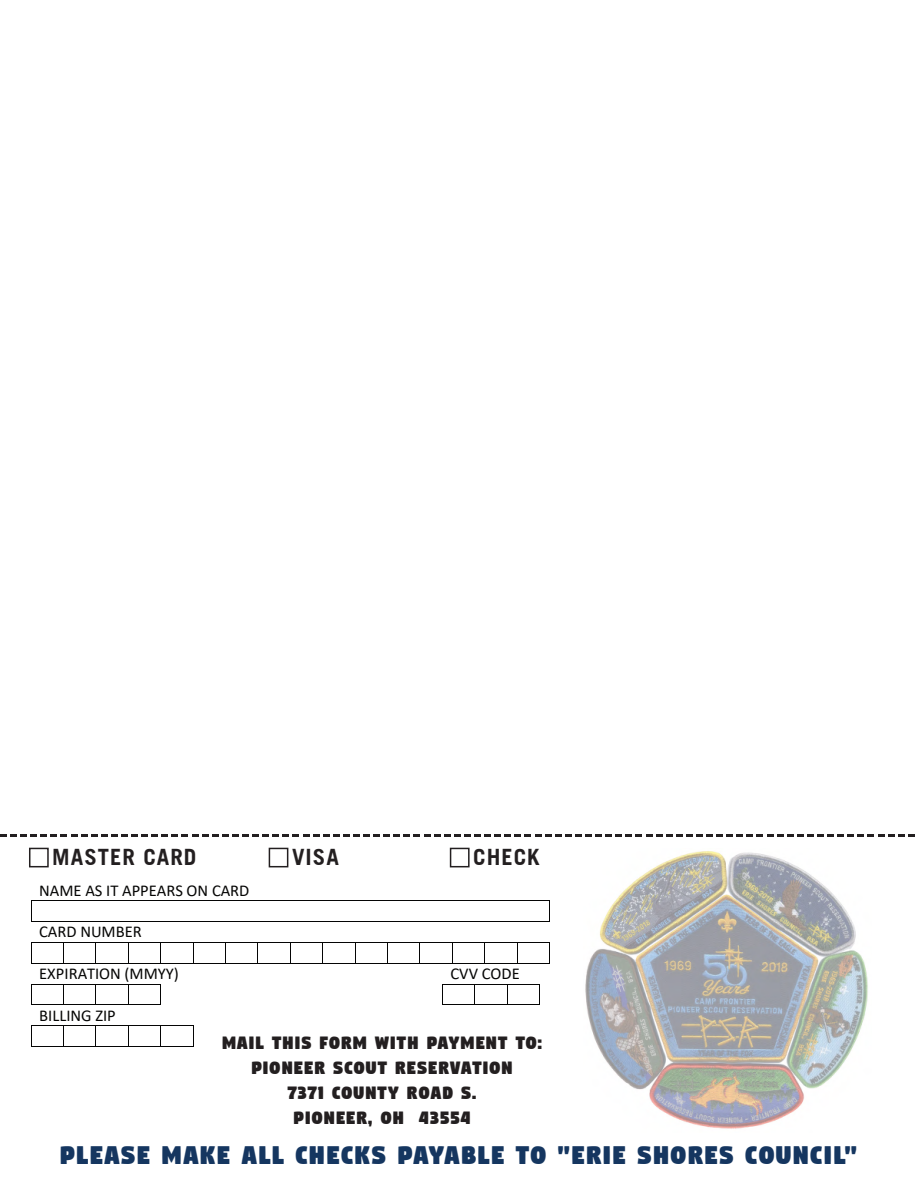
<style>
.page{position:relative;width:918px;height:1188px;background:#fff}
.page>*{position:absolute;margin:0;border:0;box-sizing:border-box;transform-origin:0 0}
.t1{font:30px "Digitalt";letter-spacing:.045em;color:#153660}
.t2{font:700 22.5px "Trade Gothic";letter-spacing:.045em;color:#231f20}
.t3{font:21px/25.2px "Digitalt";letter-spacing:.045em;color:#231f20;text-align:center}
.t4{font:16.5px "Calibri";color:#050504}
</style>
<div class="page">
<svg style="left:0;top:835px;width:915px;height:2px"></svg>
<hr style="left:32px;top:900px;width:517px;height:1px;background:#050504">
<svg style="left:31px;top:900px;width:1px;height:22px"></svg>
<hr style="left:32px;top:921px;width:517px;height:1px;background:#050504">
<svg style="left:549px;top:900px;width:1px;height:22px"></svg>
<hr style="left:32px;top:942px;width:31px;height:1px;background:#050504">
<hr style="left:64px;top:942px;width:32px;height:1px;background:#050504">
<hr style="left:96px;top:942px;width:32px;height:1px;background:#050504">
<hr style="left:129px;top:942px;width:31px;height:1px;background:#050504">
<hr style="left:161px;top:942px;width:32px;height:1px;background:#050504">
<hr style="left:193px;top:942px;width:32px;height:1px;background:#050504">
<hr style="left:226px;top:942px;width:32px;height:1px;background:#050504">
<hr style="left:258px;top:942px;width:32px;height:1px;background:#050504">
<hr style="left:291px;top:942px;width:31px;height:1px;background:#050504">
<hr style="left:323px;top:942px;width:32px;height:1px;background:#050504">
<hr style="left:355px;top:942px;width:32px;height:1px;background:#050504">
<hr style="left:388px;top:942px;width:32px;height:1px;background:#050504">
<hr style="left:453px;top:942px;width:31px;height:1px;background:#050504">
<hr style="left:485px;top:942px;width:32px;height:1px;background:#050504">
<hr style="left:517px;top:942px;width:32px;height:1px;background:#050504">
<svg style="left:31px;top:942px;width:1px;height:22px"></svg>
<hr style="left:32px;top:963px;width:31px;height:1px;background:#050504">
<svg style="left:63px;top:942px;width:1px;height:22px"></svg>
<hr style="left:64px;top:963px;width:32px;height:1px;background:#050504">
<hr style="left:96px;top:963px;width:32px;height:1px;background:#050504">
<svg style="left:128px;top:942px;width:1px;height:22px"></svg>
<hr style="left:129px;top:963px;width:31px;height:1px;background:#050504">
<svg style="left:160px;top:942px;width:1px;height:22px"></svg>
<hr style="left:161px;top:963px;width:32px;height:1px;background:#050504">
<svg style="left:193px;top:943px;width:1px;height:21px"></svg>
<hr style="left:194px;top:963px;width:31px;height:1px;background:#050504">
<svg style="left:225px;top:942px;width:1px;height:22px"></svg>
<hr style="left:226px;top:963px;width:32px;height:1px;background:#050504">
<hr style="left:258px;top:963px;width:32px;height:1px;background:#050504">
<svg style="left:290px;top:942px;width:1px;height:22px"></svg>
<hr style="left:291px;top:963px;width:31px;height:1px;background:#050504">
<svg style="left:322px;top:942px;width:1px;height:22px"></svg>
<hr style="left:323px;top:963px;width:32px;height:1px;background:#050504">
<svg style="left:355px;top:943px;width:1px;height:20px"></svg>
<hr style="left:355px;top:963px;width:32px;height:1px;background:#050504">
<svg style="left:387px;top:942px;width:1px;height:22px"></svg>
<hr style="left:388px;top:963px;width:32px;height:1px;background:#050504">
<svg style="left:420px;top:942px;width:33px;height:22px"></svg>
<hr style="left:453px;top:963px;width:31px;height:1px;background:#050504">
<svg style="left:484px;top:942px;width:1px;height:22px"></svg>
<hr style="left:485px;top:963px;width:32px;height:1px;background:#050504">
<svg style="left:517px;top:943px;width:1px;height:20px"></svg>
<hr style="left:517px;top:963px;width:32px;height:1px;background:#050504">
<svg style="left:549px;top:942px;width:1px;height:22px"></svg>
<hr style="left:32px;top:984px;width:31px;height:1px;background:#050504">
<hr style="left:64px;top:984px;width:32px;height:1px;background:#050504">
<hr style="left:96px;top:984px;width:32px;height:1px;background:#050504">
<hr style="left:129px;top:984px;width:31px;height:1px;background:#050504">
<hr style="left:443px;top:984px;width:31px;height:1px;background:#050504">
<hr style="left:475px;top:984px;width:32px;height:1px;background:#050504">
<hr style="left:508px;top:984px;width:31px;height:1px;background:#050504">
<svg style="left:31px;top:984px;width:1px;height:21px"></svg>
<hr style="left:32px;top:1005px;width:31px;height:1px;background:#050504">
<svg style="left:63px;top:984px;width:1px;height:21px"></svg>
<hr style="left:64px;top:1005px;width:32px;height:1px;background:#050504">
<hr style="left:96px;top:1005px;width:32px;height:1px;background:#050504">
<svg style="left:128px;top:984px;width:1px;height:21px"></svg>
<hr style="left:129px;top:1005px;width:31px;height:1px;background:#050504">
<svg style="left:160px;top:984px;width:1px;height:21px"></svg>
<svg style="left:442px;top:984px;width:2px;height:21px"></svg>
<hr style="left:443px;top:1005px;width:31px;height:1px;background:#050504">
<svg style="left:474px;top:984px;width:1px;height:21px"></svg>
<hr style="left:475px;top:1005px;width:32px;height:1px;background:#050504">
<svg style="left:507px;top:984px;width:1px;height:21px"></svg>
<hr style="left:508px;top:1005px;width:31px;height:1px;background:#050504">
<svg style="left:539px;top:984px;width:1px;height:21px"></svg>
<hr style="left:32px;top:1025px;width:31px;height:1px;background:#050504">
<hr style="left:64px;top:1025px;width:32px;height:1px;background:#050504">
<hr style="left:96px;top:1025px;width:32px;height:1px;background:#050504">
<hr style="left:129px;top:1025px;width:31px;height:1px;background:#050504">
<hr style="left:161px;top:1025px;width:32px;height:1px;background:#050504">
<svg style="left:31px;top:1025px;width:1px;height:22px"></svg>
<hr style="left:31px;top:1047px;width:32px;height:1px;background:#050504">
<svg style="left:63px;top:1025px;width:1px;height:22px"></svg>
<hr style="left:64px;top:1047px;width:32px;height:1px;background:#050504">
<hr style="left:96px;top:1047px;width:32px;height:1px;background:#050504">
<svg style="left:128px;top:1025px;width:1px;height:22px"></svg>
<hr style="left:129px;top:1047px;width:31px;height:1px;background:#050504">
<svg style="left:160px;top:1025px;width:1px;height:22px"></svg>
<hr style="left:161px;top:1047px;width:32px;height:1px;background:#050504">
<svg style="left:193px;top:1025px;width:1px;height:22px"></svg>
<div style="left:29px;top:848px;width:20px;height:19px;border:2px solid #231f20"></div>
<div style="left:269px;top:848px;width:19px;height:19px;border:2px solid #231f20"></div>
<div style="left:450px;top:848px;width:20px;height:19px;border:2px solid #231f20"></div>
<img style="left:585px;top:851px;width:283px;height:278px">
<p class="t2" style="left:52px;top:843px;width:146px">MASTER CARD</p>
<p class="t2" style="left:292px;top:843px;width:48px">VISA</p>
<p class="t2" style="left:473px;top:843px;width:68px">CHECK</p>
<p class="t4" style="left:39px;top:879px;width:212px">NAME AS IT APPEARS ON CARD</p>
<p class="t4" style="left:39px;top:921px;width:104px">CARD NUMBER</p>
<p class="t4" style="left:39px;top:962px;width:141px">EXPIRATION (MMYY)</p>
<p class="t4" style="left:450px;top:962px;width:71px">CVV CODE</p>
<p class="t4" style="left:39px;top:1004px;width:78px">BILLING ZIP</p>
<p class="t3" style="left:222px;top:1030px;width:322px">MAIL THIS FORM WITH PAYMENT TO:<br>PIONEER SCOUT RESERVATION<br>7371 COUNTY ROAD S.<br>PIONEER, OH 43554</p>
<h1 class="t1" style="left:59px;top:1141px;width:799px">PLEASE MAKE ALL CHECKS PAYABLE TO "ERIE SHORES COUNCIL"</h1>
</div>
